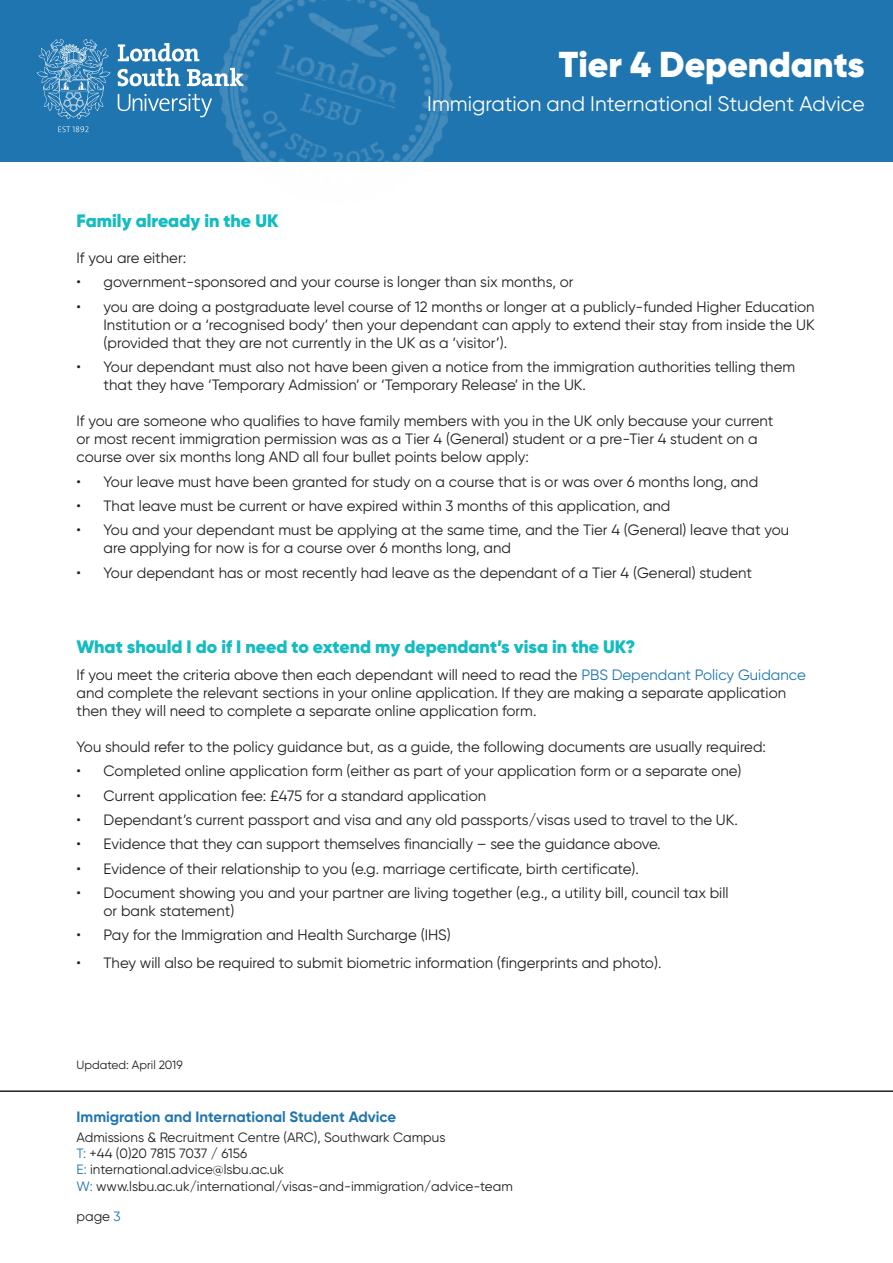
<style>
.page{position:relative;width:893px;height:1263px;background:#fff}
.page>*{position:absolute;margin:0;border:0;box-sizing:border-box;transform-origin:0 0}
.t1{font:900 36px "Gilroy";color:#fff}
.t2{font:21px "Gilroy";color:#fff}
.t3{font:900 18px "Gilroy";color:#14bcc1}
.t4{font:15px/18px "Gilroy";color:#231f20}
.t5{font:700 15px "Gilroy";color:#1f75af}
.t6{font:13.5px/16.2px "Gilroy";color:#231f20}
.t7{font:12px "Gilroy";color:#231f20}
.s1{color:#1f75af}
</style>
<div class="page">
<hr style="left:0;top:1090px;width:893px;height:2px;background:#231f20">
<div style="left:0;top:0;width:893px;height:161px;background:#1f75af"></div>
<svg style="left:58px;top:126px;width:31px;height:6px"></svg>
<svg style="left:118px;top:43px;width:48px;height:19px"></svg>
<svg style="left:118px;top:68px;width:48px;height:44px"></svg>
<svg style="left:37px;top:39px;width:74px;height:80px"></svg>
<img style="left:166px;top:0;width:340px;height:162px">
<h1 class="t1" style="left:559px;top:42px;width:307px">Tier 4 Dependants</h1>
<h2 class="t2" style="left:427px;top:91px;width:439px">Immigration and International Student Advice</h2>
<p class="t3" style="left:77px;top:209px;width:203px">Family already in the UK</p>
<p class="t4" style="left:77px;top:249px;width:111px">If you are either:</p>
<p class="t4" style="left:77px;top:273px;width:498px">• government-sponsored and your course is longer than six months, or</p>
<p class="t4" style="left:104px;top:297px;width:713px;text-align:justify;text-indent:-27px">• you are doing a postgraduate level course of 12 months or longer at a publicly-funded Higher Education Institution or a ‘recognised body’ then your dependant can apply to extend their stay from inside the UK (provided that they are not currently in the UK as a ‘visitor’).</p>
<p class="t4" style="left:104px;top:358px;width:693px;text-indent:-27px">• Your dependant must also not have been given a notice from the immigration authorities telling them that they have ‘Temporary Admission’ or ‘Temporary Release’ in the UK.</p>
<p class="t4" style="left:77px;top:412px;width:698px">If you are someone who qualifies to have family members with you in the UK only because your current or most recent immigration permission was as a Tier 4 (General) student or a pre-Tier 4 student on a course over six months long AND all four bullet points below apply:</p>
<p class="t4" style="left:77px;top:472px;width:683px">• Your leave must have been granted for study on a course that is or was over 6 months long, and</p>
<p class="t4" style="left:77px;top:496px;width:595px">• That leave must be current or have expired within 3 months of this application, and</p>
<p class="t4" style="left:104px;top:521px;width:687px;text-indent:-27px">• You and your dependant must be applying at the same time, and the Tier 4 (General) leave that you are applying for now is for a course over 6 months long, and</p>
<p class="t4" style="left:77px;top:563px;width:677px">• Your dependant has or most recently had leave as the dependant of a Tier 4 (General) student</p>
<p class="t3" style="left:77px;top:636px;width:560px">What should I do if I need to extend my dependant’s visa in the UK?</p>
<p class="t4" style="left:77px;top:665px;width:731px">If you meet the criteria above then each dependant will need to read the <span class="s1">PBS Dependant Policy Guidance </span>and complete the relevant sections in your online application. If they are making a separate application then they will need to complete a separate online application form.</p>
<p class="t4" style="left:77px;top:737px;width:691px">You should refer to the policy guidance but, as a guide, the following documents are usually required:</p>
<p class="t4" style="left:77px;top:762px;width:667px">• Completed online application form (either as part of your application form or a separate one)</p>
<p class="t4" style="left:77px;top:786px;width:411px">• Current application fee: £475 for a standard application</p>
<p class="t4" style="left:77px;top:810px;width:663px">• Dependant’s current passport and visa and any old passports/visas used to travel to the UK.</p>
<p class="t4" style="left:77px;top:835px;width:586px">• Evidence that they can support themselves financially – see the guidance above.</p>
<p class="t4" style="left:77px;top:859px;width:564px">• Evidence of their relationship to you (e.g. marriage certificate, birth certificate).</p>
<p class="t4" style="left:104px;top:884px;width:626px;text-indent:-27px">• Document showing you and your partner are living together (e.g., a utility bill, council tax bill or bank statement)</p>
<p class="t4" style="left:77px;top:926px;width:376px">• Pay for the Immigration and Health Surcharge (IHS)</p>
<p class="t4" style="left:77px;top:954px;width:586px">• They will also be required to submit biometric information (fingerprints and photo).</p>
<p class="t7" style="left:77px;top:1057px;width:108px">Updated: April 2019</p>
<p class="t5" style="left:77px;top:1107px;width:321px">Immigration and International Student Advice</p>
<p class="t6" style="left:77px;top:1129px;width:438px">Admissions &amp; Recruitment Centre (ARC), Southwark Campus<br><span class="s1">T:</span> +44 (0)20 7815 7037 / 6156<br><span class="s1">E:</span> international.advice@lsbu.ac.uk<br><span class="s1">W:</span> www.lsbu.ac.uk/international/visas-and-immigration/advice-team</p>
<p class="t6" style="left:77px;top:1208px;width:46px">page <span class="s1">3</span></p>
</div>
